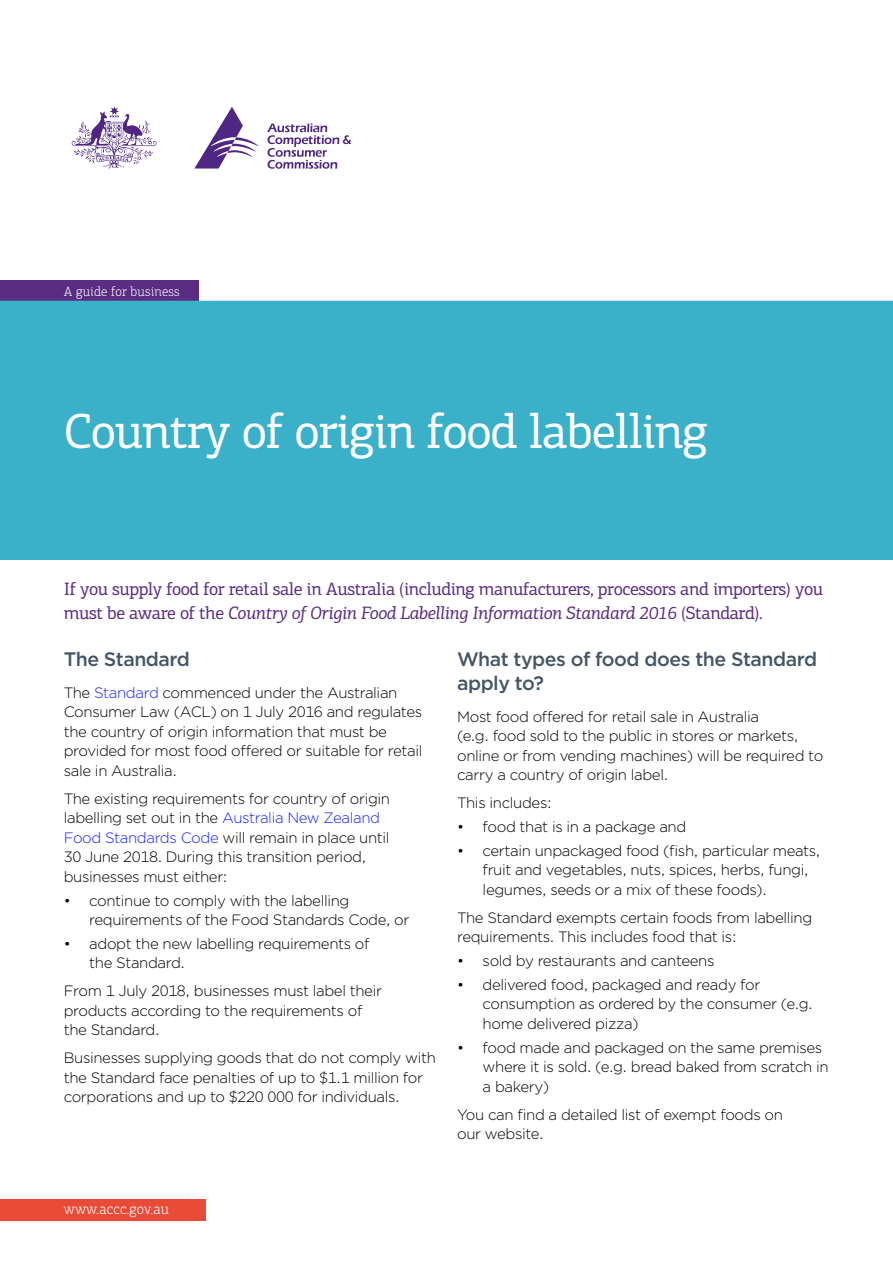
<style>
.page{position:relative;width:893px;height:1263px;background:#fff}
.page>*{position:absolute;margin:0;border:0;box-sizing:border-box;transform-origin:0 0}
.t1{font:49.5px "PF Centro Slab Pro";letter-spacing:-.025em;color:#fff}
.t2{font:500 19.5px/24px "Gotham";letter-spacing:-.025em;color:#445567}
.t3{font:18px/24px "PF Centro Slab Pro";letter-spacing:-.025em;color:#5b2d82}
.t4{font:300 15px/19.5px "Gotham";letter-spacing:-.025em;color:#000}
.t5{font:300 15px "PF Centro Slab Pro";letter-spacing:.01em;color:#fff}
.t6{font:300 13.5px "PF Centro Slab Pro";letter-spacing:.01em;color:#fff}
.s1{font-style:italic}
.s2{color:#1922fb}
</style>
<div class="page">
<div style="left:0;top:303px;width:893px;height:257px;background:#3bb0c9"></div>
<div style="left:0;top:280px;width:199px;height:22px;background:#5b2d82"></div>
<hr style="left:0;top:301px;width:893px;height:3px;background:#3bb0c9">
<div style="left:0;top:1199px;width:206px;height:21px;background:#e84b37"></div>
<svg style="left:267px;top:123px;width:84px;height:46px"></svg>
<svg style="left:194px;top:107px;width:64px;height:62px"></svg>
<svg style="left:72px;top:106px;width:84px;height:62px"></svg>
<p class="t6" style="left:64px;top:283px;width:117px">A guide for business</p>
<h1 class="t1" style="left:64px;top:401px;width:646px">Country of origin food labelling</h1>
<p class="t3" style="left:64px;top:577px;width:761px">If you supply food for retail sale in Australia (including manufacturers, processors and importers) you must be aware of the <span class="s1">Country of Origin Food Labelling Information Standard 2016</span> (Standard).</p>
<h2 class="t2" style="left:64px;top:646px;width:128px">The Standard</h2>
<p class="t4" style="left:64px;top:682px;width:360px">The <span class="s2">Standard</span> commenced under the Australian Consumer Law (ACL) on 1 July 2016 and regulates the country of origin information that must be provided for most food offered or suitable for retail sale in Australia.</p>
<p class="t4" style="left:64px;top:788px;width:328px">The existing requirements for country of origin labelling set out in the <span class="s2">Australia New Zealand Food Standards Code</span> will remain in place until 30 June 2018. During this transition period, businesses must either:</p>
<p class="t4" style="left:89px;top:890px;width:322px;text-indent:-26px">• continue to comply with the labelling requirements of the Food Standards Code, or</p>
<p class="t4" style="left:89px;top:933px;width:282px;text-indent:-26px">• adopt the new labelling requirements of the Standard.</p>
<p class="t4" style="left:64px;top:981px;width:320px">From 1 July 2018, businesses must label their products according to the requirements of the Standard.</p>
<p class="t4" style="left:64px;top:1048px;width:374px">Businesses supplying goods that do not comply with the Standard face penalties of up to $1.1 million for corporations and up to $220 000 for individuals.</p>
<h2 class="t2" style="left:457px;top:646px;width:361px">What types of food does the Standard apply to?</h2>
<p class="t4" style="left:457px;top:706px;width:368px">Most food offered for retail sale in Australia<br>(e.g. food sold to the public in stores or markets, online or from vending machines) will be required to carry a country of origin label.</p>
<p class="t4" style="left:457px;top:793px;width:96px">This includes:</p>
<p class="t4" style="left:457px;top:816px;width:231px">• food that is in a package and</p>
<p class="t4" style="left:483px;top:840px;width:339px;text-indent:-26px">• certain unpackaged food (fish, particular meats, fruit and vegetables, nuts, spices, herbs, fungi, legumes, seeds or a mix of these foods).</p>
<p class="t4" style="left:457px;top:907px;width:357px">The Standard exempts certain foods from labelling requirements. This includes food that is:</p>
<p class="t4" style="left:457px;top:950px;width:259px">• sold by restaurants and canteens</p>
<p class="t4" style="left:483px;top:974px;width:332px;text-indent:-26px">• delivered food, packaged and ready for consumption as ordered by the consumer (e.g. home delivered pizza)</p>
<p class="t4" style="left:483px;top:1037px;width:348px;text-indent:-26px">• food made and packaged on the same premises where it is sold. (e.g. bread baked from scratch in a bakery)</p>
<p class="t4" style="left:457px;top:1104px;width:327px">You can find a detailed list of exempt foods on our website.</p>
<p class="t5" style="left:64px;top:1200px;width:107px">www.accc.gov.au</p>
</div>
